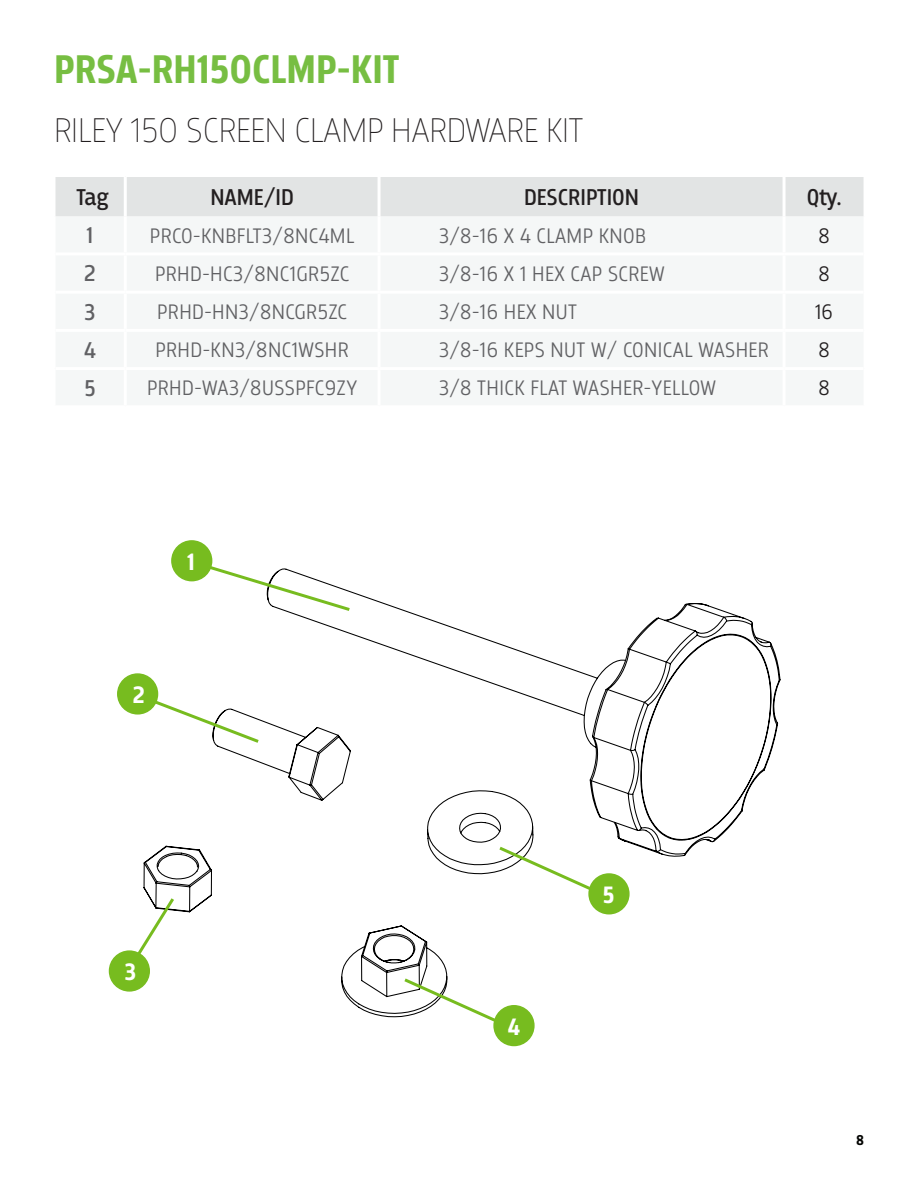
<style>
.page{position:relative;width:918px;height:1188px;background:#fff}
.page>*{position:absolute;margin:0;border:0;box-sizing:border-box;transform-origin:0 0}
.t1{font:700 42px "Breakers";color:#77be42}
.t2{font:100 36px "Breakers";color:#231f20}
.t3{font:700 24.9px "Breakers";color:#fff}
.t4{font:24px "Breakers";color:#231f20}
.t5{font:24px "Breakers";color:#616164}
.BLACK-Table-General{font:300 22.05px "Breakers";letter-spacing:.02em;color:#616164}
.t6{font:300 22.05px "Breakers";color:#231f20}
.t7{font:700 15px "Breakers";color:#040503}
</style>
<div class="page">
<svg style="left:143px;top:568px;width:638px;height:450px"></svg>
<div style="left:494px;top:1006px;width:40px;height:39px;background:#77bc1f;border-radius:50%"></div>
<div style="left:493px;top:1005px;width:42px;height:41px;border:2px solid #77bc1f;border-radius:50%"></div>
<div style="left:589px;top:874px;width:40px;height:40px;background:#77bc1f;border-radius:50%"></div>
<div style="left:588px;top:873px;width:42px;height:41px;border:2px solid #77bc1f;border-radius:50%"></div>
<div style="left:172px;top:541px;width:40px;height:40px;background:#77bc1f;border-radius:50%"></div>
<div style="left:171px;top:540px;width:41px;height:41px;border:2px solid #77bc1f;border-radius:50%"></div>
<div style="left:118px;top:674px;width:40px;height:40px;background:#77bc1f;border-radius:50%"></div>
<div style="left:117px;top:673px;width:41px;height:42px;border:2px solid #77bc1f;border-radius:50%"></div>
<div style="left:110px;top:951px;width:39px;height:40px;background:#77bc1f;border-radius:50%"></div>
<div style="left:109px;top:950px;width:41px;height:42px;border:2px solid #77bc1f;border-radius:50%"></div>
<svg style="left:401px;top:976px;width:116px;height:57px"></svg>
<svg style="left:496px;top:844px;width:116px;height:57px"></svg>
<svg style="left:186px;top:558px;width:167px;height:55px"></svg>
<svg style="left:132px;top:691px;width:130px;height:54px"></svg>
<svg style="left:124px;top:895px;width:53px;height:81px"></svg>
<div style="left:56px;top:177px;width:808px;height:40px;background:#e2e4e4"></div>
<div style="left:379px;top:369px;width:405px;height:38px;background:#f5f7f7"></div>
<hr style="left:379px;top:367px;width:405px;height:3px;background:#fff">
<hr style="left:379px;top:405px;width:405px;height:3px;background:#fff">
<hr style="left:124px;top:177px;width:3px;height:40px;background:#fff">
<hr style="left:378px;top:177px;width:3px;height:40px;background:#fff">
<hr style="left:378px;top:370px;width:3px;height:35px;background:#fff">
<hr style="left:783px;top:177px;width:3px;height:40px;background:#fff">
<hr style="left:783px;top:370px;width:3px;height:35px;background:#fff">
<p class="t1" style="left:54px;top:45px;width:347px">PRSA-RH150CLMP-KIT</p>
<p class="t2" style="left:54px;top:109px;width:531px">RILEY 150 SCREEN CLAMP HARDWARE KIT</p>
<p class="t4" style="left:76px;top:183px;width:34px">Tag</p>
<p class="t4" style="left:210px;top:183px;width:85px">NAME/ID</p>
<p class="t4" style="left:524px;top:183px;width:117px">DESCRIPTION</p>
<p class="t4" style="left:807px;top:183px;width:36px">Qty.</p>
<p class="t5" style="left:87px;top:221px;width:8px">1</p>
<p class="BLACK-Table-General" style="left:150px;top:223px;width:206px">PRCO-KNBFLT3/8NC4ML</p>
<p class="BLACK-Table-General" style="left:439px;top:223px;width:209px">3/8-16 X 4 CLAMP KNOB</p>
<p class="t6" style="left:819px;top:223px;width:13px">8</p>
<p class="t5" style="left:84px;top:260px;width:13px">2</p>
<p class="BLACK-Table-General" style="left:155px;top:261px;width:196px">PRHD-HC3/8NC1GR5ZC</p>
<p class="BLACK-Table-General" style="left:439px;top:261px;width:227px">3/8-16 X 1 HEX CAP SCREW</p>
<p class="t6" style="left:819px;top:261px;width:13px">8</p>
<p class="t5" style="left:85px;top:298px;width:12px">3</p>
<p class="BLACK-Table-General" style="left:157px;top:299px;width:192px">PRHD-HN3/8NCGR5ZC</p>
<p class="BLACK-Table-General" style="left:439px;top:299px;width:139px">3/8-16 HEX NUT</p>
<p class="t6" style="left:815px;top:299px;width:19px">16</p>
<p class="t5" style="left:84px;top:336px;width:13px">4</p>
<p class="BLACK-Table-General" style="left:155px;top:337px;width:195px">PRHD-KN3/8NC1WSHR</p>
<p class="BLACK-Table-General" style="left:439px;top:337px;width:331px">3/8-16 KEPS NUT W/ CONICAL WASHER</p>
<p class="t6" style="left:819px;top:337px;width:13px">8</p>
<p class="t5" style="left:84px;top:374px;width:13px">5</p>
<p class="BLACK-Table-General" style="left:147px;top:375px;width:212px">PRHD-WA3/8USSPFC9ZY</p>
<p class="BLACK-Table-General" style="left:439px;top:375px;width:279px">3/8 THICK FLAT WASHER-YELLOW</p>
<p class="t6" style="left:819px;top:375px;width:13px">8</p>
<p class="t3" style="left:187px;top:547px;width:9px">1</p>
<p class="t3" style="left:133px;top:680px;width:13px">2</p>
<p class="t3" style="left:125px;top:957px;width:13px">3</p>
<p class="t3" style="left:508px;top:1012px;width:14px">4</p>
<p class="t3" style="left:603px;top:880px;width:13px">5</p>
<p class="t7" style="left:856px;top:1131px;width:9px">8</p>
</div>
